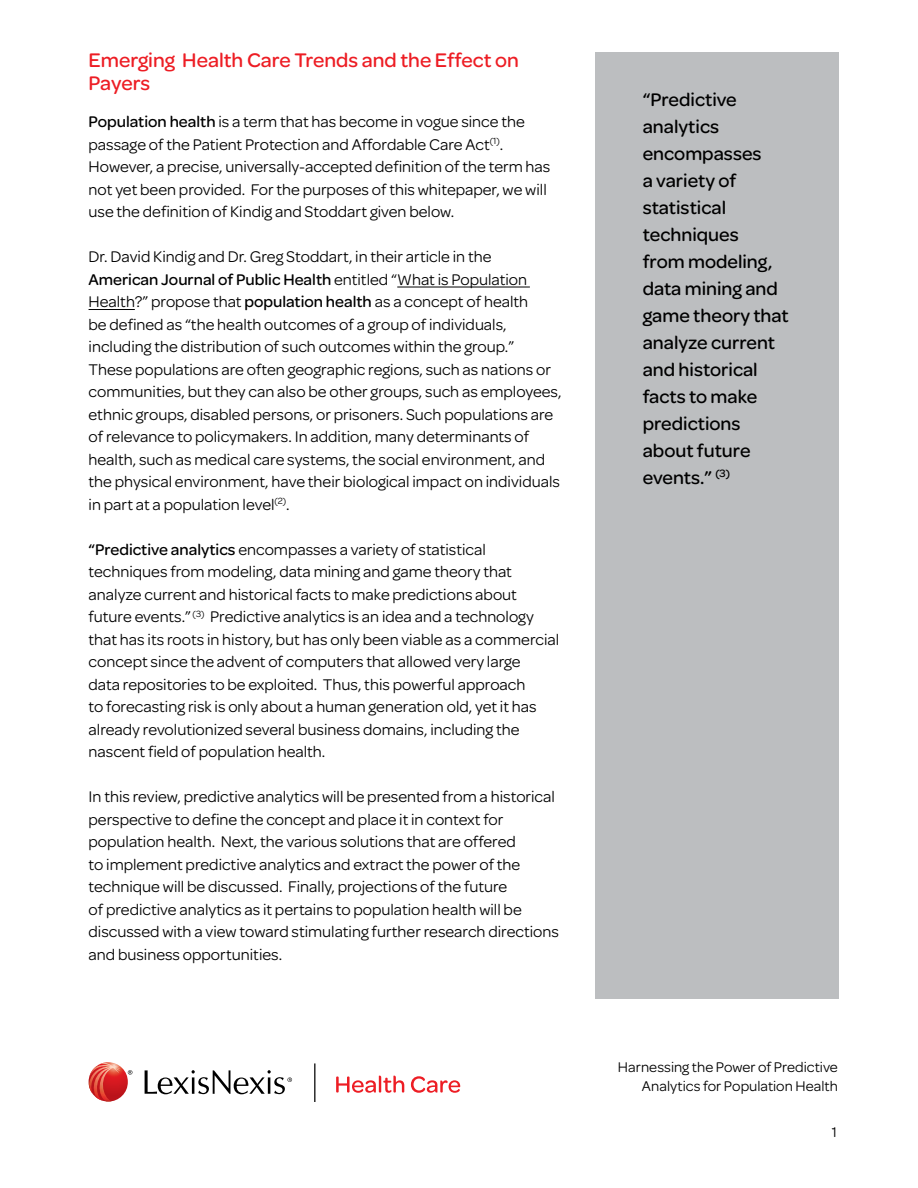
<style>
.page{position:relative;width:918px;height:1188px;background:#fff}
.page>*{position:absolute;margin:0;border:0;box-sizing:border-box;transform-origin:0 0}
.t1{font:500 21px/22.5px "Omnes";color:#ed1d24}
.t2{font:500 19.5px/27px "Omnes";color:#000}
.t3{font:16.5px/22.5px "Omnes";color:#000}
.t4{font:15px/19.5px "Omnes";color:#000;text-align:right}
.s1{font-weight:500}
</style>
<div class="page">
<div style="left:596px;top:53px;width:243px;height:946px;background:#bcbec0"></div>
<hr style="left:397px;top:287px;width:133px;height:1px;background:#000">
<hr style="left:89px;top:309px;width:46px;height:1px;background:#000">
<svg style="left:336px;top:1076px;width:68px;height:17px"></svg>
<svg style="left:411px;top:1076px;width:49px;height:17px"></svg>
<svg style="left:128px;top:1070px;width:4px;height:5px"></svg>
<svg style="left:145px;top:1070px;width:147px;height:24px"></svg>
<img style="left:89px;top:1062px;width:39px;height:40px;border-radius:20px">
<img style="left:89px;top:1063px;width:32px;height:39px">
<hr style="left:314px;top:1063px;width:1px;height:39px;background:#000">
<p class="t1" style="left:89px;top:48px;width:432px">Emerging Health Care Trends and the Effect on<br>Payers</p>
<p class="t3" style="left:89px;top:110px;width:463px"><span class="s1">Population health</span> is a term that has become in vogue since the passage of the Patient Protection and Affordable Care Act<sup>(1)</sup>.<br>However, a precise, universally-accepted definition of the term has not yet been provided. For the purposes of this whitepaper, we will use the definition of Kindig and Stoddart given below.</p>
<p class="t3" style="left:89px;top:245px;width:475px">Dr. David Kindig and Dr. Greg Stoddart, in their article in the <span class="s1">American Journal of Public Health</span> entitled “What is Population Health?” propose that <span class="s1">population health</span> as a concept of health<br>be defined as “the health outcomes of a group of individuals, including the distribution of such outcomes within the group.” These populations are often geographic regions, such as nations or communities, but they can also be other groups, such as employees, ethnic groups, disabled persons, or prisoners. Such populations are of relevance to policymakers. In addition, many determinants of health, such as medical care systems, the social environment, and the physical environment, have their biological impact on individuals in part at a population level<sup>(2)</sup>.</p>
<p class="t3" style="left:89px;top:537px;width:472px"><span class="s1">“Predictive analytics</span> encompasses a variety of statistical techniques from modeling, data mining and game theory that analyze current and historical facts to make predictions about future events.” <sup>(3)</sup> Predictive analytics is an idea and a technology that has its roots in history, but has only been viable as a commercial concept since the advent of computers that allowed very large<br>data repositories to be exploited. Thus, this powerful approach<br>to forecasting risk is only about a human generation old, yet it has already revolutionized several business domains, including the nascent field of population health.</p>
<p class="t3" style="left:89px;top:785px;width:472px">In this review, predictive analytics will be presented from a historical perspective to define the concept and place it in context for population health. Next, the various solutions that are offered<br>to implement predictive analytics and extract the power of the technique will be discussed. Finally, projections of the future<br>of predictive analytics as it pertains to population health will be discussed with a view toward stimulating further research directions and business opportunities.</p>
<p class="t2" style="left:643px;top:85px;width:147px">“Predictive analytics encompasses<br>a variety of statistical techniques<br>from modeling, data mining and game theory that analyze current and historical facts to make predictions about future events.” <sup>(3)</sup></p>
<p class="t4" style="left:618px;top:1056px;width:222px">Harnessing the Power of Predictive<br>Analytics for Population Health</p>
<p class="t4" style="left:832px;top:1122px;width:7px">1</p>
</div>
